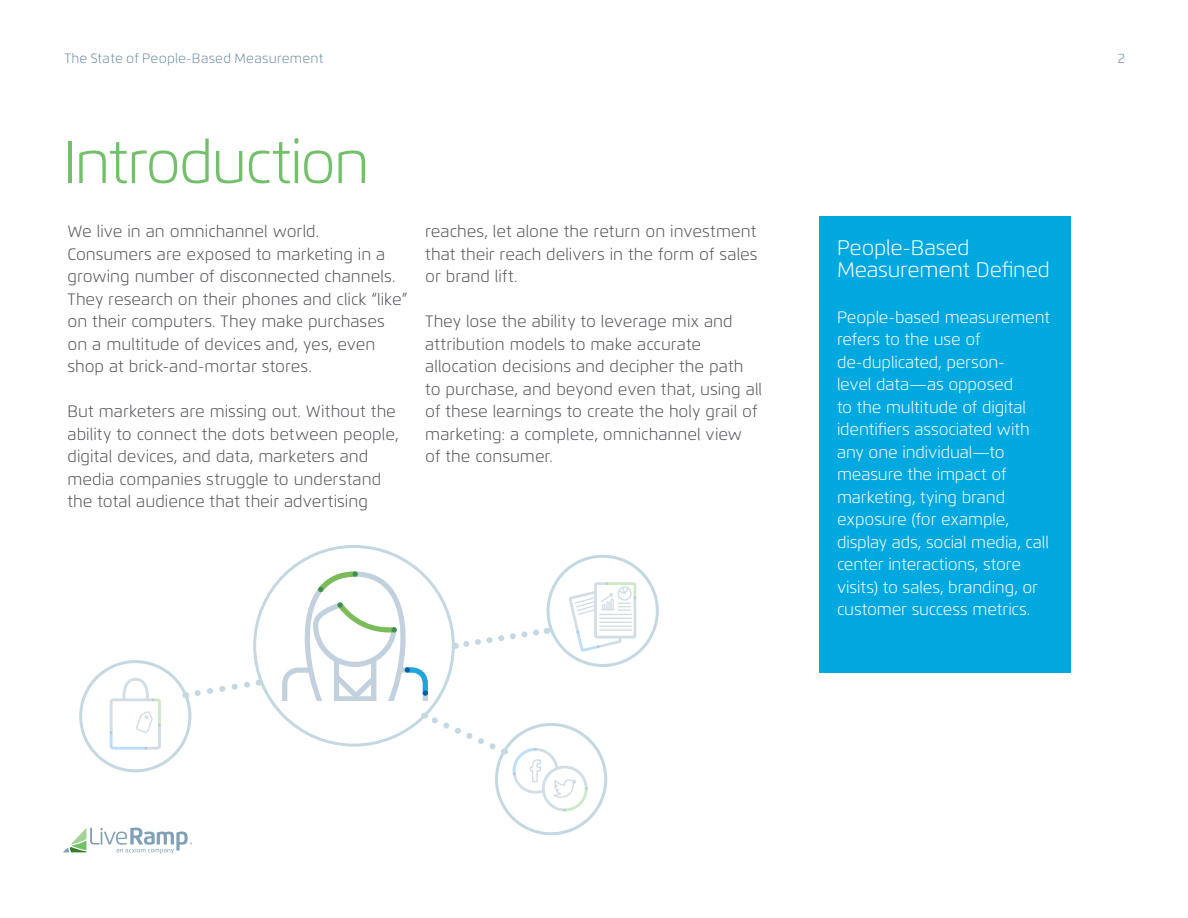
<style>
.page{position:relative;width:1188px;height:918px;background:#fff}
.page>*{position:absolute;margin:0;border:0;box-sizing:border-box;transform-origin:0 0}
.t1{font:300 60px "Flexo";letter-spacing:-.04em;color:#73c06b}
.t2{font:300 21px/22.5px "Flexo";letter-spacing:-.01em;color:#fff}
.t3{font:300 16.5px/22.5px "Flexo";color:#54545a}
.t4{font:300 16.5px/22.5px "Flexo";letter-spacing:-.01em;color:#fff}
.t5{font:300 13.5px "Flexo";letter-spacing:.015em;color:#6e8fa1}
</style>
<div class="page">
<div style="left:495px;top:723px;width:112px;height:112px;border:3px solid #c4d8e2;border-radius:50%"></div>
<div style="left:547px;top:555px;width:112px;height:112px;border:3px solid #c4d8e2;border-radius:50%"></div>
<svg style="left:512px;top:748px;width:76px;height:64px"></svg>
<svg style="left:568px;top:582px;width:69px;height:70px"></svg>
<svg style="left:282px;top:571px;width:146px;height:129px"></svg>
<div style="left:79px;top:660px;width:112px;height:112px;border:3px solid #c4d8e2;border-radius:50%"></div>
<svg style="left:109px;top:678px;width:52px;height:72px"></svg>
<svg style="left:185px;top:677px;width:75px;height:23px"></svg>
<svg style="left:422px;top:710px;width:83px;height:45px"></svg>
<svg style="left:455px;top:627px;width:93px;height:22px"></svg>
<div style="left:819px;top:216px;width:252px;height:456px;background:#00a8e0"></div>
<svg style="left:63px;top:828px;width:129px;height:26px"></svg>
<p class="t5" style="left:64px;top:50px;width:261px">The State of People-Based Measurement</p>
<p class="t5" style="left:1118px;top:50px;width:9px">2</p>
<h1 class="t1" style="left:63px;top:126px;width:308px">Introduction</h1>
<p class="t3" style="left:68px;top:220px;width:341px">We live in an omnichannel world.<br>Consumers are exposed to marketing in a growing number of disconnected channels.<br>They research on their phones and click “like” on their computers. They make purchases on a multitude of devices and, yes, even shop at brick-and-mortar stores.</p>
<p class="t3" style="left:68px;top:400px;width:333px">But marketers are missing out. Without the ability to connect the dots between people, digital devices, and data, marketers and media companies struggle to understand the total audience that their advertising</p>
<p class="t3" style="left:425px;top:220px;width:334px;text-align:justify">reaches, let alone the return on investment that their reach delivers in the form of sales or brand lift.</p>
<p class="t3" style="left:425px;top:310px;width:338px">They lose the ability to leverage mix and attribution models to make accurate allocation decisions and decipher the path to purchase, and beyond even that, using all of these learnings to create the holy grail of marketing: a complete, omnichannel view<br>of the consumer.</p>
<p class="t2" style="left:837px;top:236px;width:214px">People-Based<br>Measurement Defined</p>
<p class="t4" style="left:837px;top:306px;width:215px">People-based measurement refers to the use of de‑duplicated, person-<br>level data—as opposed<br>to the multitude of digital identifiers associated with any one individual—to measure the impact of marketing, tying brand exposure (for example, display ads, social media, call center interactions, store visits) to sales, branding, or customer success metrics.</p>
</div>
